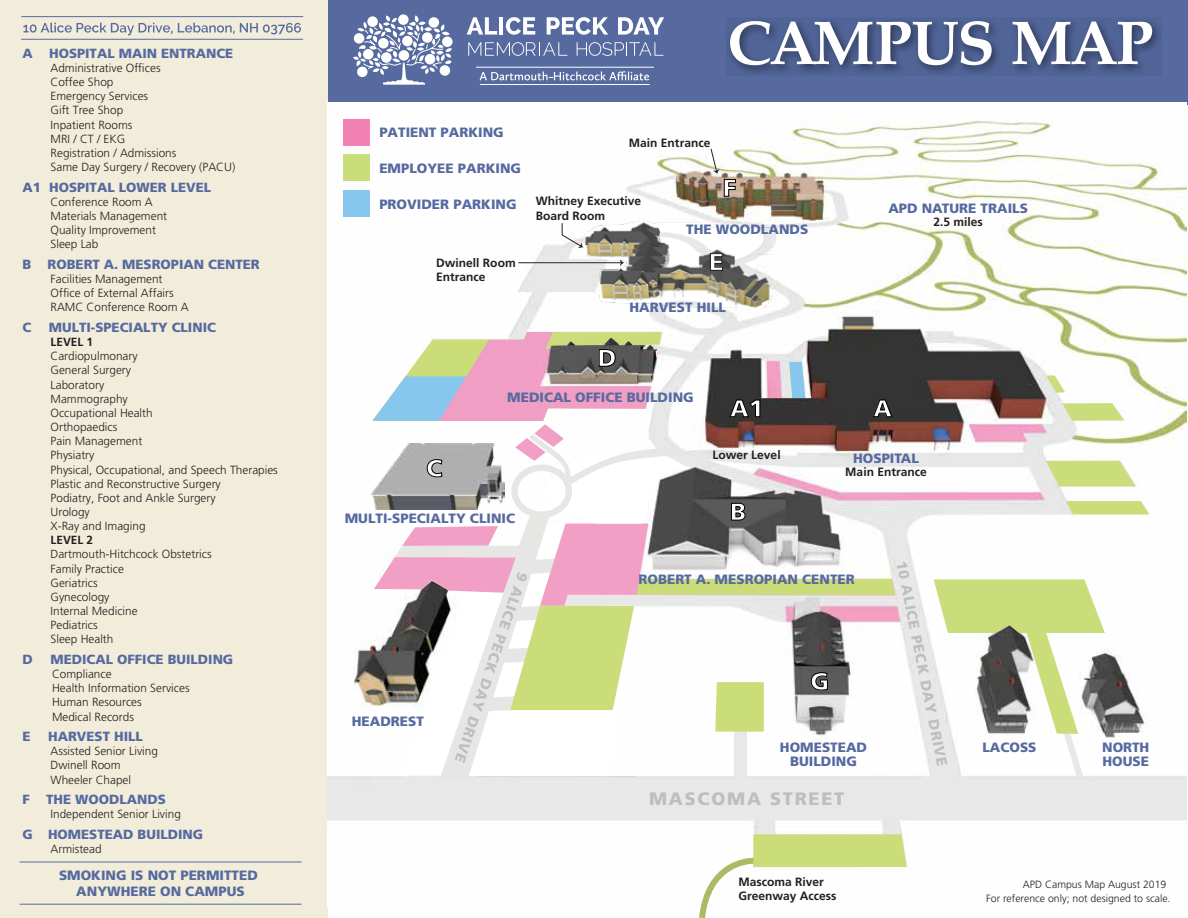
<style>
.page{position:relative;width:1188px;height:918px;background:#fff}
.page>*{position:absolute;margin:0;border:0;box-sizing:border-box;transform-origin:0 0}
.t1{font:700 62.1px "Palatino";letter-spacing:-.04em;color:#fff}
.t2{font:900 24px "Frutiger";color:#fff}
.t3{font:900 18px "Frutiger";letter-spacing:.1em;color:#bcbec0}
.t4{font:900 14.55px "Frutiger";color:#bcbec0}
.t5{font:900 13.5px/13.5px "Frutiger";color:#566aa0;text-align:center}
.t6{font:900 13.2px "Frutiger";color:#566aa0}
.t7{font:700 12px/14.4px "Frutiger";color:#231f20}
.t8{font:300 11.85px/14.1px "Frutiger";color:#231f20}
.t9{font:700 11.85px "Frutiger";color:#231f20}
.t10{font:300 10.5px/14.7px "Frutiger";color:#231f20}
</style>
<div class="page">
<div style="left:325px;top:0;width:863px;height:104px;background:#566aa0"></div>
<div style="left:0;top:0;width:327px;height:918px;background:#f2edda"></div>
<svg style="left:727px;top:18px;width:434px;height:57px"></svg>
<svg style="left:23px;top:23px;width:278px;height:12px"></svg>
<svg style="left:480px;top:71px;width:169px;height:9px"></svg>
<hr style="left:476px;top:67px;width:178px;height:1px;background:#fff">
<hr style="left:480px;top:84px;width:170px;height:1px;background:#fff">
<svg style="left:467px;top:17px;width:30px;height:18px"></svg>
<hr style="left:499px;top:17px;width:4px;height:18px;background:#fff">
<svg style="left:506px;top:17px;width:29px;height:18px"></svg>
<svg style="left:547px;top:17px;width:61px;height:18px"></svg>
<svg style="left:618px;top:17px;width:46px;height:18px"></svg>
<svg style="left:468px;top:42px;width:99px;height:14px"></svg>
<svg style="left:577px;top:42px;width:86px;height:14px"></svg>
<svg style="left:353px;top:15px;width:99px;height:70px"></svg>
<hr style="left:21px;top:16px;width:282px;height:1px;background:#566aa0">
<hr style="left:21px;top:39px;width:282px;height:1px;background:#566aa0">
<img style="left:327px;top:102px;width:860px;height:732px">
<div style="left:343px;top:155px;width:27px;height:26px;background:#c9de7b"></div>
<div style="left:343px;top:190px;width:27px;height:27px;background:#87c6ed"></div>
<div style="left:734px;top:728px;width:13px;height:50px;background:#e7e8e7"></div>
<img style="left:585px;top:220px;width:188px;height:88px">
<svg style="left:699px;top:834px;width:208px;height:84px"></svg>
<svg style="left:1062px;top:403px;width:62px;height:18px"></svg>
<svg style="left:1046px;top:375px;width:19px;height:18px"></svg>
<hr style="left:20px;top:904px;width:282px;height:1px;background:#566aa0">
<hr style="left:20px;top:862px;width:282px;height:1px;background:#566aa0">
<div style="left:343px;top:119px;width:27px;height:27px;background:#f282b4"></div>
<svg style="left:710px;top:148px;width:26px;height:49px"></svg>
<hr style="left:518px;top:262px;width:103px;height:1px;background:#231f20">
<svg style="left:620px;top:259px;width:4px;height:7px"></svg>
<svg style="left:561px;top:222px;width:22px;height:26px"></svg>
<svg style="left:373px;top:332px;width:522px;height:445px"></svg>
<svg style="left:1046px;top:461px;width:90px;height:25px;background:#cfe18e"></svg>
<svg style="left:1066px;top:501px;width:84px;height:14px"></svg>
<svg style="left:934px;top:579px;width:171px;height:199px"></svg>
<svg style="left:710px;top:253px;width:13px;height:18px"></svg>
<p class="t6" style="left:23px;top:45px;width:212px">A HOSPITAL MAIN ENTRANCE</p>
<p class="t8" style="left:51px;top:61px;width:186px">Administrative Offices<br>Coffee Shop<br>Emergency Services<br>Gift Tree Shop<br>Inpatient Rooms<br>MRI / CT / EKG<br>Registration / Admissions<br>Same Day Surgery / Recovery (PACU)</p>
<p class="t6" style="left:23px;top:179px;width:190px">A1 HOSPITAL LOWER LEVEL</p>
<p class="t8" style="left:51px;top:195px;width:118px">Conference Room A<br>Materials Management<br>Quality Improvement<br>Sleep Lab</p>
<p class="t6" style="left:23px;top:256px;width:239px">B ROBERT A. MESROPIAN CENTER</p>
<p class="t8" style="left:51px;top:272px;width:140px">Facilities Management<br>Office of External Affairs<br>RAMC Conference Room A</p>
<p class="t6" style="left:23px;top:319px;width:10px">C</p>
<p class="t6" style="left:49px;top:319px;width:169px">MULTI-SPECIALTY CLINIC</p>
<p class="t9" style="left:51px;top:335px;width:44px">LEVEL 1</p>
<p class="t8" style="left:51px;top:349px;width:229px">Cardiopulmonary<br>General Surgery<br>Laboratory<br>Mammography<br>Occupational Health<br>Orthopaedics<br>Pain Management<br>Physiatry<br>Physical, Occupational, and Speech Therapies<br>Plastic and Reconstructive Surgery<br>Podiatry, Foot and Ankle Surgery<br>Urology<br>X-Ray and Imaging</p>
<p class="t9" style="left:51px;top:533px;width:44px">LEVEL 2</p>
<p class="t8" style="left:51px;top:547px;width:163px">Dartmouth-Hitchcock Obstetrics<br>Family Practice<br>Geriatrics<br>Gynecology<br>Internal Medicine<br>Pediatrics<br>Sleep Health</p>
<p class="t6" style="left:23px;top:651px;width:12px">D</p>
<p class="t6" style="left:50px;top:651px;width:184px">MEDICAL OFFICE BUILDING</p>
<p class="t8" style="left:52px;top:667px;width:139px">Compliance<br>Health Information Services<br>Human Resources<br>Medical Records</p>
<p class="t6" style="left:23px;top:729px;width:10px">E</p>
<p class="t6" style="left:48px;top:729px;width:96px">HARVEST HILL</p>
<p class="t8" style="left:51px;top:744px;width:109px">Assisted Senior Living<br>Dwinell Room<br>Wheeler Chapel</p>
<p class="t6" style="left:23px;top:792px;width:145px">F THE WOODLANDS</p>
<p class="t8" style="left:51px;top:807px;width:132px">Independent Senior Living</p>
<p class="t6" style="left:23px;top:826px;width:182px">G HOMESTEAD BUILDING</p>
<p class="t8" style="left:51px;top:842px;width:53px">Armistead</p>
<p class="t5" style="left:59px;top:867px;width:200px;line-height:16.2px">SMOKING IS NOT PERMITTED<br>ANYWHERE ON CAMPUS</p>
<h1 class="t1" style="left:727px;top:-10px;width:428px">CAMPUS MAP</h1>
<p class="t5" style="left:379px;top:126px;width:126px">PATIENT PARKING</p>
<p class="t5" style="left:379px;top:162px;width:143px">EMPLOYEE PARKING</p>
<p class="t5" style="left:379px;top:197px;width:139px">PROVIDER PARKING</p>
<p class="t7" style="left:436px;top:256px;width:81px">Dwinell Room</p>
<p class="t7" style="left:436px;top:270px;width:51px">Entrance</p>
<p class="t7" style="left:629px;top:136px;width:83px">Main Entrance</p>
<p class="t7" style="left:536px;top:194px;width:107px">Whitney Executive<br>Board Room</p>
<h2 class="t2" style="left:723px;top:173px;width:15px">F</h2>
<p class="t5" style="left:686px;top:223px;width:124px">THE WOODLANDS</p>
<p class="t5" style="left:666px;top:231px;width:98px">HARVEST HILL</p>
<h2 class="t2" style="left:598px;top:343px;width:20px">D</h2>
<h2 class="t2" style="left:709px;top:247px;width:16px">E</h2>
<p class="t5" style="left:630px;top:300px;width:98px">HARVEST HILL</p>
<p class="t5" style="left:888px;top:201px;width:141px">APD NATURE TRAILS</p>
<p class="t7" style="left:933px;top:215px;width:51px">2.5 miles</p>
<h2 class="t2" style="left:426px;top:454px;width:18px">C</h2>
<p class="t5" style="left:507px;top:390px;width:188px">MEDICAL OFFICE BUILDING</p>
<p class="t5" style="left:345px;top:512px;width:172px">MULTI-SPECIALTY CLINIC</p>
<h2 class="t2" style="left:730px;top:394px;width:35px">A1</h2>
<h2 class="t2" style="left:873px;top:394px;width:20px">A</h2>
<p class="t7" style="left:713px;top:448px;width:70px">Lower Level</p>
<h2 class="t2" style="left:730px;top:497px;width:18px">B</h2>
<p class="t5" style="left:853px;top:451px;width:67px">HOSPITAL</p>
<p class="t7" style="left:845px;top:465px;width:83px">Main Entrance</p>
<p class="t5" style="left:352px;top:715px;width:74px">HEADREST</p>
<p class="t4" style="left:532px;top:575px;width:201px;rotate:109deg">9 ALICE PECK DAY DRIVE</p>
<p class="t4" style="left:911px;top:559px;width:211px;rotate:79deg">10 ALICE PECK DAY DRIVE</p>
<p class="t5" style="left:639px;top:573px;width:218px">ROBERT A. MESROPIAN CENTER</p>
<h2 class="t2" style="left:810px;top:667px;width:20px">G</h2>
<p class="t5" style="left:780px;top:741px;width:89px">HOMESTEAD<br>BUILDING</p>
<p class="t5" style="left:982px;top:741px;width:56px">LACOSS</p>
<p class="t5" style="left:1102px;top:741px;width:49px;text-align:left">NORTH<br>HOUSE</p>
<h3 class="t3" style="left:649px;top:788px;width:197px">MASCOMA STREET</h3>
<p class="t7" style="left:738px;top:875px;width:100px">Mascoma River<br>Greenway Access</p>
<p class="t10" style="left:986px;top:877px;width:186px;text-indent:37px">APD Campus Map August 2019<br>For reference only; not designed to scale.</p>
</div>
